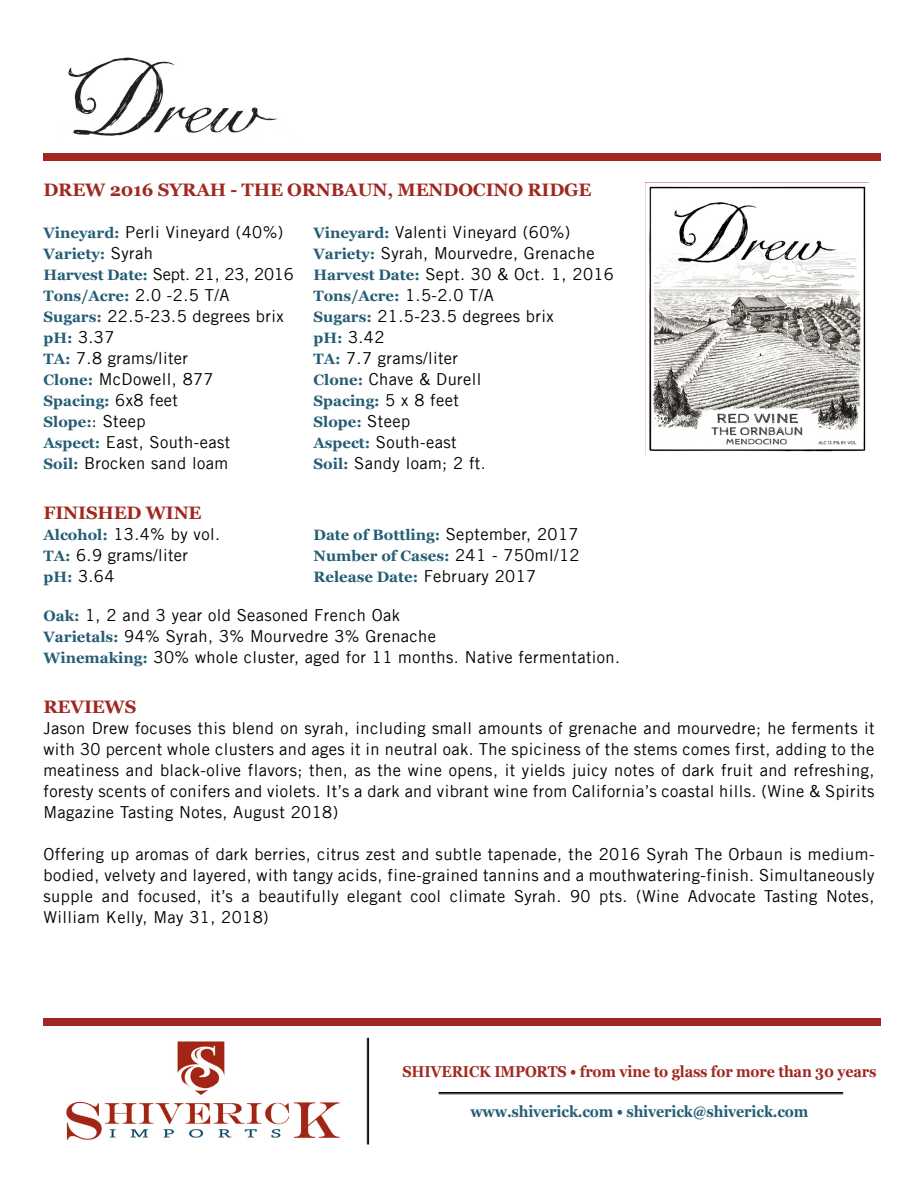
<style>
.page{position:relative;width:918px;height:1188px;background:#fff}
.page>*{position:absolute;margin:0;border:0;box-sizing:border-box;transform-origin:0 0}
.t1{font:700 18px "Georgia";letter-spacing:-.01em;color:#a12821}
.t2{font:16.5px/21px "Trade Gothic LT";letter-spacing:.025em;color:#000}
.t3{font:700 15.75px "Georgia";letter-spacing:-.01em;color:#a12821;scale:.91 1}
.t4{font:700 15.75px "Georgia";letter-spacing:-.01em;color:#255d75;scale:.91 1}
.t5{font:700 15px "Georgia";color:#255d75}
.s1{font-family:"Georgia";font-weight:700;font-size:15px;color:#255d75}
.s2{font-family:"Trade Gothic LT";font-weight:400;font-size:16.5px;color:#000}
</style>
<div class="page">
<img style="left:68px;top:57px;width:230px;height:84px">
<img style="left:66px;top:1041px;width:274px;height:99px">
<hr style="left:367px;top:1038px;width:1px;height:106px;background:#000">
<hr style="left:368px;top:1038px;width:1px;height:106px;background:#000">
<div style="left:44px;top:1018px;width:837px;height:7px;background:#a12821"></div>
<div style="left:44px;top:153px;width:837px;height:7px;background:#a12821"></div>
<hr style="left:439px;top:1092px;width:404px;height:1px;background:#000">
<hr style="left:439px;top:1094px;width:404px;height:1px;background:#000">
<img style="left:645px;top:182px;width:224px;height:273px">
<p class="t1" style="left:44px;top:176px;width:550px">DREW 2016 SYRAH - THE ORNBAUN, MENDOCINO RIDGE</p>
<p class="t2" style="left:44px;top:221px;width:241px"><span class="s1">Vineyard:</span> Perli Vineyard (40%)</p>
<p class="t2" style="left:314px;top:221px;width:258px"><span class="s1">Vineyard:</span> Valenti Vineyard (60%)</p>
<p class="t5" style="left:44px;top:242px;width:111px">Variety: <span class="s2">Syrah</span></p>
<p class="t2" style="left:44px;top:242px;width:572px;text-indent:270px"><span class="s1">Variety:</span> Syrah, Mourvedre, Grenache<br><span class="s1">Harvest Date:</span> Sept. 21, 23, 2016 <span class="s1">Harvest Date:</span> Sept. 30 &amp; Oct. 1, 2016</p>
<p class="t5" style="left:44px;top:284px;width:187px">Tons/Acre: <span class="s2">2.0 -2.5 T/A</span></p>
<p class="t5" style="left:314px;top:284px;width:182px">Tons/Acre: <span class="s2">1.5-2.0 T/A</span></p>
<p class="t2" style="left:44px;top:305px;width:242px"><span class="s1">Sugars:</span> 22.5-23.5 degrees brix</p>
<p class="t2" style="left:314px;top:305px;width:242px"><span class="s1">Sugars:</span> 21.5-23.5 degrees brix</p>
<p class="t2" style="left:44px;top:326px;width:73px"><span class="s1">pH:</span> 3.37</p>
<p class="t2" style="left:314px;top:326px;width:73px"><span class="s1">pH:</span> 3.42</p>
<p class="t2" style="left:44px;top:347px;width:146px"><span class="s1">TA:</span> 7.8 grams/liter</p>
<p class="t2" style="left:314px;top:347px;width:146px"><span class="s1">TA:</span> 7.7 grams/liter</p>
<p class="t2" style="left:44px;top:368px;width:172px"><span class="s1">Clone:</span> McDowell, 877</p>
<p class="t2" style="left:314px;top:368px;width:169px"><span class="s1">Clone:</span> Chave &amp; Durell</p>
<p class="t5" style="left:44px;top:389px;width:136px">Spacing: <span class="s2">6x8 feet</span></p>
<p class="t5" style="left:314px;top:389px;width:147px">Spacing: <span class="s2">5 x 8 feet</span></p>
<p class="t5" style="left:44px;top:410px;width:104px">Slope:<span class="s2">: Steep</span></p>
<p class="t5" style="left:314px;top:410px;width:98px">Slope: <span class="s2">Steep</span></p>
<p class="t2" style="left:44px;top:431px;width:188px"><span class="s1">Aspect:</span> East, South-east</p>
<p class="t2" style="left:314px;top:431px;width:145px"><span class="s1">Aspect:</span> South-east</p>
<p class="t2" style="left:44px;top:452px;width:186px"><span class="s1">Soil:</span> Brocken sand loam</p>
<p class="t2" style="left:314px;top:452px;width:174px"><span class="s1">Soil:</span> Sandy loam; 2 ft.</p>
<p class="t1" style="left:44px;top:499px;width:160px">FINISHED WINE</p>
<p class="t2" style="left:44px;top:523px;width:178px"><span class="s1">Alcohol:</span> 13.4% by vol.</p>
<p class="t5" style="left:314px;top:523px;width:267px">Date of Bottling: <span class="s2">September, 2017</span></p>
<p class="t2" style="left:44px;top:544px;width:146px"><span class="s1">TA:</span> 6.9 grams/liter</p>
<p class="t5" style="left:314px;top:544px;width:268px">Number of Cases: <span class="s2">241 - 750ml/12</span></p>
<p class="t2" style="left:44px;top:565px;width:73px"><span class="s1">pH:</span> 3.64</p>
<p class="t5" style="left:314px;top:565px;width:224px">Release Date: <span class="s2">February 2017</span></p>
<p class="t2" style="left:44px;top:604px;width:578px"><span class="s1">Oak:</span> 1, 2 and 3 year old Seasoned French Oak<br><span class="s1">Varietals:</span> 94% Syrah, 3% Mourvedre 3% Grenache<br><span class="s1">Winemaking:</span> 30% whole cluster, aged for 11 months. Native fermentation.</p>
<p class="t1" style="left:44px;top:693px;width:94px">REVIEWS</p>
<p class="t2" style="left:44px;top:717px;width:833px;text-align:justify">Jason Drew focuses this blend on syrah, including small amounts of grenache and mourvedre; he ferments it with 30 percent whole clusters and ages it in neutral oak. The spiciness of the stems comes first, adding to the meatiness and black-olive flavors; then, as the wine opens, it yields juicy notes of dark fruit and refreshing, foresty scents of conifers and violets. It’s a dark and vibrant wine from California’s coastal hills. (Wine &amp; Spirits Magazine Tasting Notes, August 2018)</p>
<p class="t2" style="left:44px;top:843px;width:833px;text-align:justify">Offering up aromas of dark berries, citrus zest and subtle tapenade, the 2016 Syrah The Orbaun is medium&shy;bodied, velvety and layered, with tangy acids, fine-grained tannins and a mouthwatering-finish. Simultaneously supple and focused, it’s a beautifully elegant cool climate Syrah. 90 pts. (Wine Advocate Tasting Notes, William Kelly, May 31, 2018)</p>
<p class="t3" style="left:402px;top:1060px;width:523px">SHIVERICK IMPORTS • from vine to glass for more than 30 years</p>
<p class="t4" style="left:470px;top:1100px;width:373px">www.shiverick.com • shiverick@shiverick.com</p>
</div>
